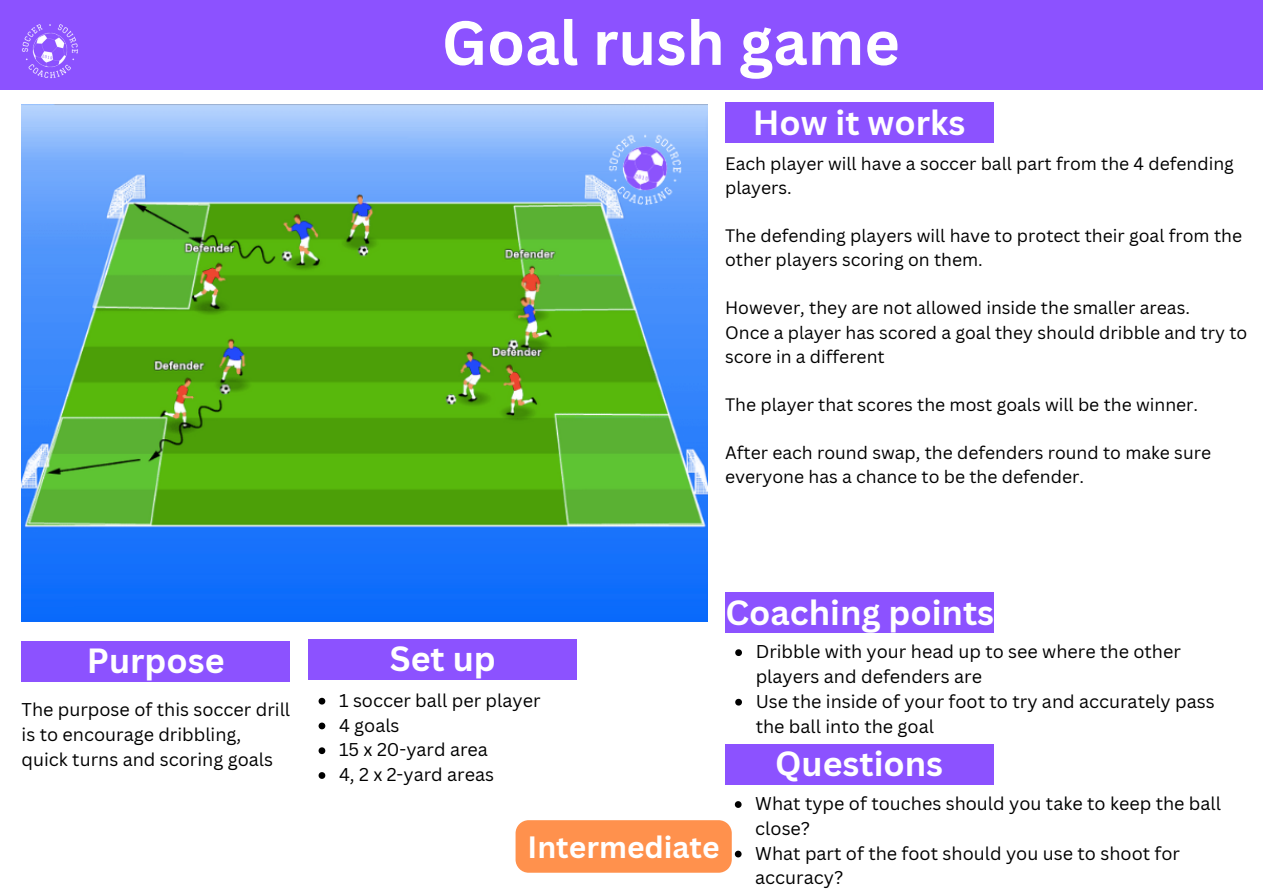
<style>
.page{position:relative;width:1263px;height:894px;background:#fff}
.page>*{position:absolute;margin:0;border:0;box-sizing:border-box;transform-origin:0 0}
.t1{font:700 60.75px "Canva Sans";color:#fff}
.t2{font:700 34.05px "Canva Sans";color:#fff}
.t3{font:700 30px "Canva Sans";color:#fff}
.t4{font:18px/24.8px "Canva Sans";color:#000}
.t5{font:17.55px/24.2px "Canva Sans";color:#000}
</style>
<div class="page">
<div style="left:0;top:0;width:1263px;height:89px;background:#8c52ff"></div>
<div style="left:21px;top:640px;width:269px;height:41px;background:#8c52ff"></div>
<div style="left:308px;top:638px;width:269px;height:41px;background:#8c52ff"></div>
<div style="left:725px;top:102px;width:269px;height:41px;background:#8c52ff"></div>
<div style="left:725px;top:592px;width:269px;height:40px;background:#8c52ff"></div>
<img style="left:22px;top:24px;width:56px;height:55px">
<div style="left:725px;top:744px;width:269px;height:40px;background:#8c52ff"></div>
<img style="left:22px;top:105px;width:686px;height:516px">
<svg style="left:319px;top:697px;width:6px;height:7px"></svg>
<svg style="left:319px;top:722px;width:6px;height:7px"></svg>
<svg style="left:319px;top:747px;width:6px;height:6px"></svg>
<svg style="left:319px;top:772px;width:6px;height:6px"></svg>
<svg style="left:735px;top:649px;width:7px;height:6px"></svg>
<svg style="left:735px;top:698px;width:7px;height:7px"></svg>
<svg style="left:735px;top:801px;width:7px;height:6px"></svg>
<svg style="left:516px;top:820px;width:226px;height:52px;background:#fe9656"></svg>
<p class="t1" style="left:442px;top:0;width:460px">Goal rush game</p>
<p class="t2" style="left:753px;top:99px;width:214px">How it works</p>
<p class="t5" style="left:725px;top:151px;width:510px">Each player will have a soccer ball part from the 4 defending players.</p>
<p class="t5" style="left:725px;top:223px;width:518px">The defending players will have to protect their goal from the other players scoring on them.</p>
<p class="t5" style="left:725px;top:295px;width:466px">However, they are not allowed inside the smaller areas.</p>
<p class="t5" style="left:725px;top:319px;width:524px">Once a player has scored a goal they should dribble and try to score in a different</p>
<p class="t5" style="left:725px;top:392px;width:475px">The player that scores the most goals will be the winner.</p>
<p class="t5" style="left:725px;top:440px;width:487px">After each round swap, the defenders round to make sure everyone has a chance to be the defender.</p>
<p class="t2" style="left:87px;top:637px;width:139px">Purpose</p>
<p class="t2" style="left:390px;top:634px;width:108px">Set up</p>
<p class="t4" style="left:22px;top:697px;width:270px">The purpose of this soccer drill is to encourage dribbling, quick turns and scoring goals</p>
<p class="t4" style="left:339px;top:687px;width:203px">1 soccer ball per player</p>
<p class="t4" style="left:339px;top:712px;width:62px">4 goals</p>
<p class="t4" style="left:339px;top:736px;width:150px">15 x 20-yard area</p>
<p class="t4" style="left:339px;top:761px;width:156px">4, 2 x 2-yard areas</p>
<p class="t3" style="left:528px;top:825px;width:194px">Intermediate</p>
<p class="t2" style="left:725px;top:588px;width:270px">Coaching points</p>
<p class="t4" style="left:756px;top:638px;width:427px">Dribble with your head up to see where the other players and defenders are</p>
<p class="t4" style="left:756px;top:688px;width:461px">Use the inside of your foot to try and accurately pass the ball into the goal</p>
<p class="t2" style="left:775px;top:739px;width:170px">Questions</p>
<p class="t4" style="left:755px;top:790px;width:467px">What type of touches should you take to keep the ball close?</p>
<p class="t4" style="left:755px;top:840px;width:426px">What part of the foot should you use to shoot for accuracy?</p>
</div>
